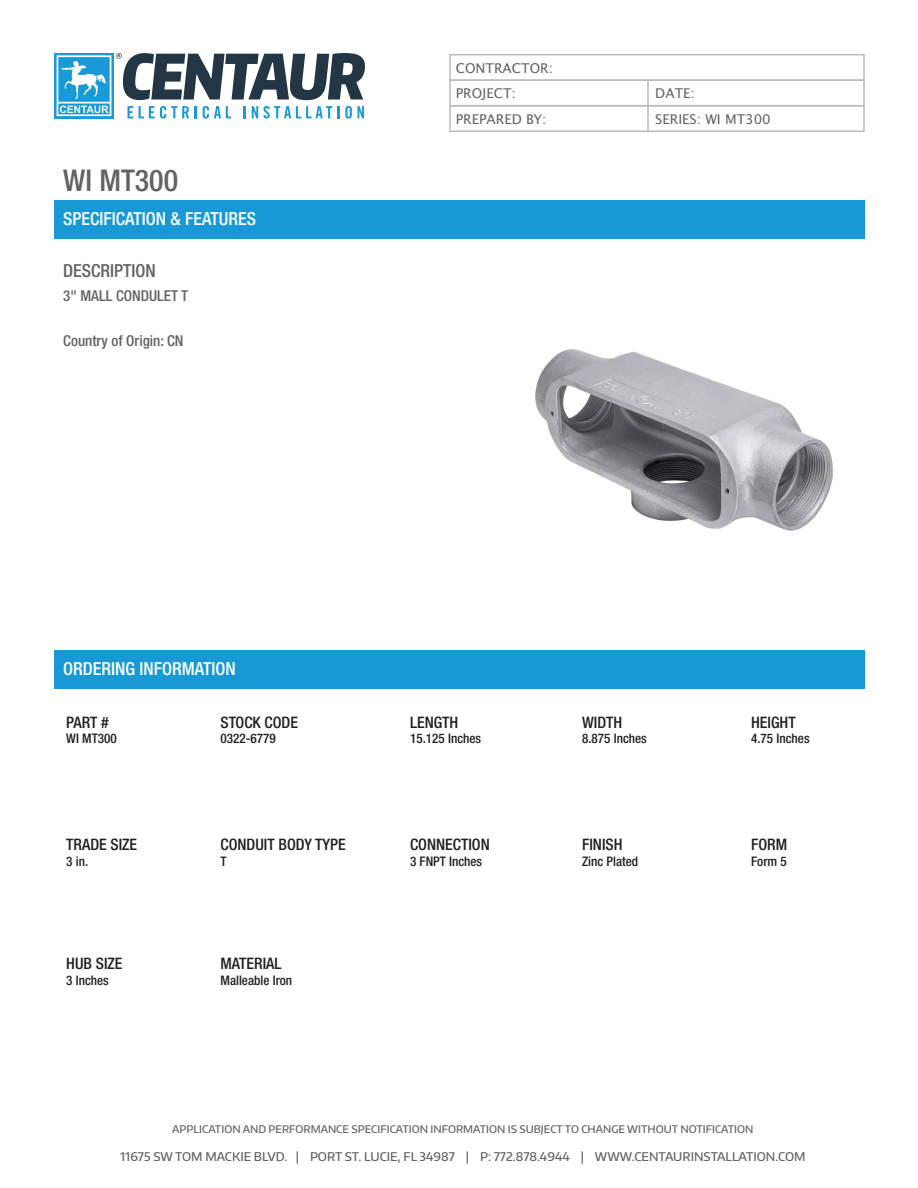
<style>
.page{position:relative;width:918px;height:1188px;background:#fff}
.page>*{position:absolute;margin:0;border:0;box-sizing:border-box;transform-origin:0 0}
.t1{font:500 condensed 30px "Helvetica Neue";color:#636366}
.t2{font:500 condensed 18px "Helvetica Neue";color:#fff}
.t3{font:500 condensed 18px "Helvetica Neue";color:#636366}
.t4{font:500 condensed 15.9px "Helvetica Neue";color:#231f20}
.t5{font:500 condensed 15px "Helvetica Neue";color:#636366}
.t6{font:13.5px "Lucida Grande";color:#636366}
.t7{font:500 condensed 13.2px "Helvetica Neue";color:#231f20}
.t8{font:500 12px "Encode Sans Normal";color:#636366}
.t9{font:500 10.5px "Encode Sans Normal";color:#636366}
</style>
<div class="page">
<svg style="left:54px;top:53px;width:3px;height:65px"></svg>
<svg style="left:57px;top:53px;width:308px;height:65px"></svg>
<div style="left:449px;top:54px;width:416px;height:27px;border:2px solid #babbbb"></div>
<div style="left:449px;top:79px;width:416px;height:27px;border:2px solid #babbbb"></div>
<hr style="left:647px;top:80px;width:2px;height:25px;background:#babbbb">
<div style="left:449px;top:105px;width:416px;height:27px;border:2px solid #babbbb"></div>
<hr style="left:647px;top:106px;width:2px;height:24px;background:#babbbb">
<div style="left:54px;top:200px;width:811px;height:39px;background:#1899d6"></div>
<div style="left:54px;top:650px;width:811px;height:39px;background:#1899d6"></div>
<img style="left:535px;top:349px;width:297px;height:182px">
<p class="t1" style="left:63px;top:163px;width:116px">WI MT300</p>
<p class="t2" style="left:63px;top:208px;width:195px">SPECIFICATION &amp; FEATURES</p>
<p class="t3" style="left:63px;top:260px;width:94px">DESCRIPTION</p>
<p class="t5" style="left:63px;top:286px;width:126px">3" MALL CONDULET T</p>
<p class="t5" style="left:63px;top:331px;width:122px">Country of Origin: CN</p>
<p class="t6" style="left:456px;top:60px;width:99px">CONTRACTOR:</p>
<p class="t6" style="left:456px;top:86px;width:62px">PROJECT:</p>
<p class="t6" style="left:655px;top:86px;width:41px">DATE:</p>
<p class="t6" style="left:456px;top:111px;width:92px">PREPARED BY:</p>
<p class="t6" style="left:655px;top:111px;width:117px">SERIES: WI MT300</p>
<p class="t2" style="left:63px;top:658px;width:174px">ORDERING INFORMATION</p>
<p class="t4" style="left:66px;top:712px;width:44px">PART #</p>
<p class="t7" style="left:66px;top:731px;width:52px">WI MT300</p>
<p class="t4" style="left:220px;top:712px;width:79px">STOCK CODE</p>
<p class="t7" style="left:220px;top:731px;width:57px">0322-6779</p>
<p class="t4" style="left:66px;top:835px;width:72px">TRADE SIZE</p>
<p class="t7" style="left:66px;top:854px;width:23px">3 in.</p>
<p class="t4" style="left:220px;top:835px;width:127px">CONDUIT BODY TYPE</p>
<p class="t7" style="left:220px;top:854px;width:8px">T</p>
<p class="t4" style="left:66px;top:954px;width:58px">HUB SIZE</p>
<p class="t7" style="left:66px;top:972px;width:44px">3 Inches</p>
<p class="t4" style="left:220px;top:954px;width:63px">MATERIAL</p>
<p class="t7" style="left:220px;top:972px;width:73px">Malleable Iron</p>
<p class="t4" style="left:410px;top:712px;width:50px">LENGTH</p>
<p class="t7" style="left:410px;top:731px;width:73px">15.125 Inches</p>
<p class="t4" style="left:410px;top:835px;width:81px">CONNECTION</p>
<p class="t7" style="left:410px;top:854px;width:74px">3 FNPT Inches</p>
<p class="t4" style="left:582px;top:712px;width:42px">WIDTH</p>
<p class="t7" style="left:582px;top:731px;width:66px">8.875 Inches</p>
<p class="t4" style="left:582px;top:835px;width:42px">FINISH</p>
<p class="t7" style="left:582px;top:854px;width:58px">Zinc Plated</p>
<p class="t4" style="left:751px;top:712px;width:46px">HEIGHT</p>
<p class="t7" style="left:751px;top:731px;width:60px">4.75 Inches</p>
<p class="t4" style="left:751px;top:835px;width:38px">FORM</p>
<p class="t7" style="left:751px;top:854px;width:37px">Form 5</p>
<p class="t9" style="left:172px;top:1122px;width:583px">APPLICATION AND PERFORMANCE SPECIFICATION INFORMATION IS SUBJECT TO CHANGE WITHOUT NOTIFICATION</p>
<p class="t8" style="left:120px;top:1149px;width:687px">11675 SW TOM MACKIE BLVD. | PORT ST. LUCIE, FL 34987 | P: 772.878.4944 | WWW.CENTAURINSTALLATION.COM</p>
</div>
